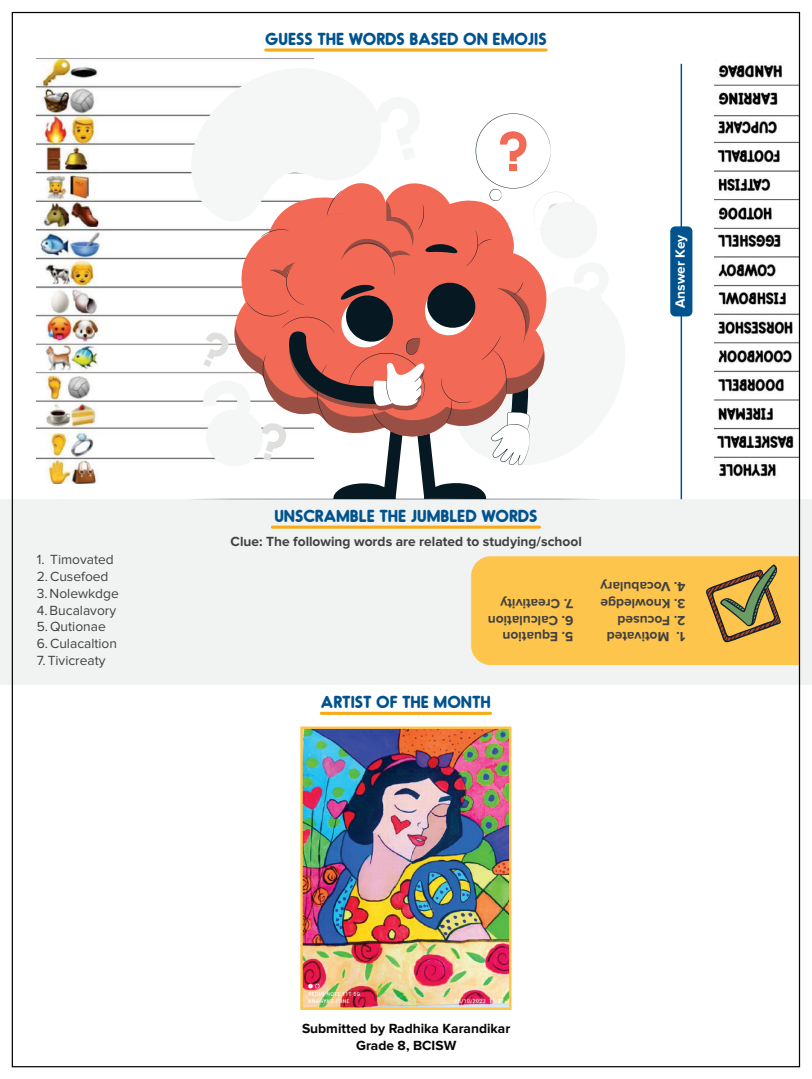
<style>
.page{position:relative;width:812px;height:1079px;background:#fff}
.page>*{position:absolute;margin:0;border:0;box-sizing:border-box;transform-origin:0 0}
.t1{font:700 16.5px "Oduda";color:#01538e}
.t2{font:700 13.75px "Proxima Nova";color:#414141}
.t3{font:13.75px "Proxima Nova";color:#414141}
.t4{font:700 13.75px/16.8px "Proxima Nova";color:#040504;text-align:center}
.t5{font:700 13.75px "Proxima Nova";color:#fff}
</style>
<div class="page">
<img style="left:714px;top:65px;width:83px;height:412px">
<div style="left:0;top:499px;width:811px;height:186px;background:#f1f3f3"></div>
<div style="left:470px;top:555px;width:327px;height:111px;background:#fec54c"></div>
<svg style="left:705px;top:564px;width:75px;height:78px"></svg>
<svg style="left:272px;top:525px;width:267px;height:4px"></svg>
<svg style="left:265px;top:48px;width:280px;height:4px"></svg>
<img style="left:37px;top:58px;width:276px;height:426px">
<svg style="left:679px;top:63px;width:3px;height:437px"></svg>
<div style="left:669px;top:226px;width:23px;height:90px;background:#01538e;border-radius:5px"></div>
<svg style="left:187px;top:68px;width:412px;height:432px"></svg>
<svg style="left:321px;top:711px;width:169px;height:4px"></svg>
<img style="left:303px;top:729px;width:205px;height:278px">
<div style="left:300px;top:726px;width:211px;height:284px;border:2px solid #fec54c"></div>
<p class="t3" style="left:37px;top:553px;width:79px">1. Timovated</p>
<p class="t3" style="left:37px;top:570px;width:73px">2. Cusefoed</p>
<p class="t3" style="left:37px;top:587px;width:84px">3. Nolewkdge</p>
<p class="t3" style="left:37px;top:604px;width:81px">4. Bucalavory</p>
<p class="t3" style="left:37px;top:620px;width:71px">5. Qutionae</p>
<p class="t3" style="left:37px;top:637px;width:82px">6. Culacaltion</p>
<p class="t3" style="left:37px;top:654px;width:70px">7. Tivicreaty</p>
<p class="t1" style="left:265px;top:32px;width:283px">GUESS THE WORDS BASED ON EMOJIS</p>
<p class="t5" style="left:673px;top:308px;width:75px;rotate:-90deg">Answer Key</p>
<p class="t1" style="left:274px;top:509px;width:264px">UNSCRAMBLE THE JUMBLED WORDS</p>
<p class="t2" style="left:230px;top:535px;width:352px">Clue: The following words are related to studying/school</p>
<p class="t2" style="left:685px;top:593px;width:87px;rotate:-180deg">4. Vocabulary</p>
<p class="t2" style="left:573px;top:610px;width:75px;rotate:-180deg">7. Creativity</p>
<p class="t2" style="left:685px;top:610px;width:87px;rotate:-180deg">3. Knowledge</p>
<p class="t2" style="left:573px;top:626px;width:87px;rotate:-180deg">6. Calculation</p>
<p class="t2" style="left:685px;top:626px;width:70px;rotate:-180deg">2. Focused</p>
<p class="t2" style="left:573px;top:643px;width:72px;rotate:-180deg">5. Equation</p>
<p class="t2" style="left:669px;top:643px;width:64px;rotate:-180deg">Motivated</p>
<p class="t2" style="left:685px;top:643px;width:11px;rotate:-180deg">1.</p>
<p class="t1" style="left:321px;top:695px;width:171px">ARTIST OF THE MONTH</p>
<p class="t4" style="left:302px;top:1020px;width:210px">Submitted by Radhika Karandikar<br>Grade 8, BCISW</p>
</div>
